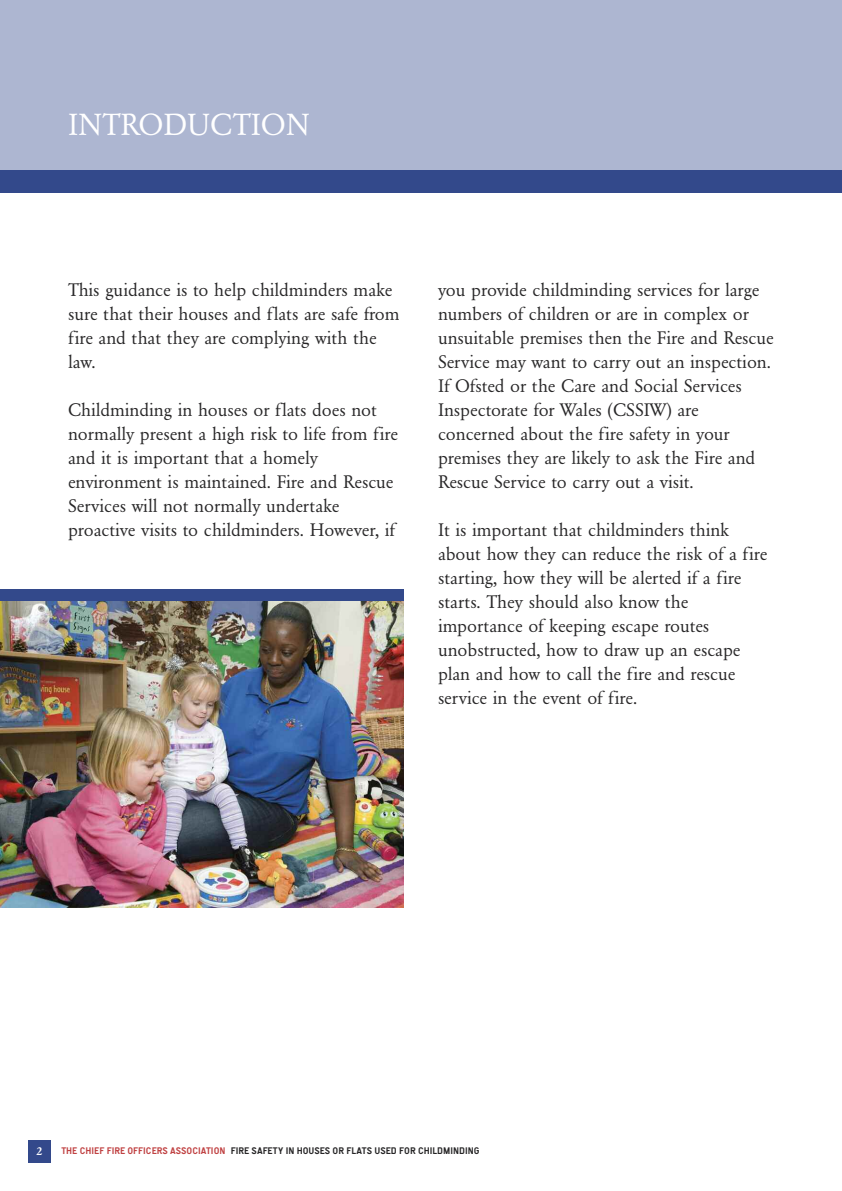
<style>
.page{position:relative;width:842px;height:1191px;background:#fff}
.page>*{position:absolute;margin:0;border:0;box-sizing:border-box;transform-origin:0 0}
.t1{font:32px "URW Garamond T";color:#fff}
.t2{font:19px/24px "URW Garamond T";color:#272627}
.t3{font:600 12px "URW Garamond T";color:#fff}
.t4{font:10px "Snv D";color:#272627}
.s1{color:#c04243}
</style>
<div class="page">
<div style="left:28px;top:1140px;width:23px;height:22px;background:#33498b"></div>
<div style="left:0;top:0;width:842px;height:170px;background:#adb6d1"></div>
<div style="left:0;top:170px;width:842px;height:23px;background:#33498b"></div>
<div style="left:0;top:590px;width:404px;height:11px;background:#33498b"></div>
<img style="left:0;top:601px;width:404px;height:306px">
<h1 class="t1" style="left:68px;top:105px;width:243px">INTRODUCTION</h1>
<p class="t2" style="left:68px;top:278px;width:333px">This guidance is to help childminders make sure that their houses and flats are safe from fire and that they are complying with the law.</p>
<p class="t2" style="left:68px;top:398px;width:332px">Childminding in houses or flats does not normally present a high risk to life from fire and it is important that a homely environment is maintained. Fire and Rescue Services will not normally undertake proactive visits to childminders. However, if</p>
<p class="t2" style="left:438px;top:278px;width:337px">you provide childminding services for large numbers of children or are in complex or unsuitable premises then the Fire and Rescue Service may want to carry out an inspection.<br>If Ofsted or the Care and Social Services Inspectorate for Wales (CSSIW) are concerned about the fire safety in your premises they are likely to ask the Fire and Rescue Service to carry out a visit.</p>
<p class="t2" style="left:438px;top:518px;width:331px">It is important that childminders think about how they can reduce the risk of a fire starting, how they will be alerted if a fire starts. They should also know the importance of keeping escape routes unobstructed, how to draw up an escape plan and how to call the fire and rescue service in the event of fire.</p>
<p class="t3" style="left:37px;top:1143px;width:8px">2</p>
<p class="t4" style="left:61px;top:1145px;width:420px"><span class="s1">THE CHIEF FIRE OFFICERS ASSOCIATION</span> FIRE SAFETY IN HOUSES OR FLATS USED FOR CHILDMINDING</p>
</div>
